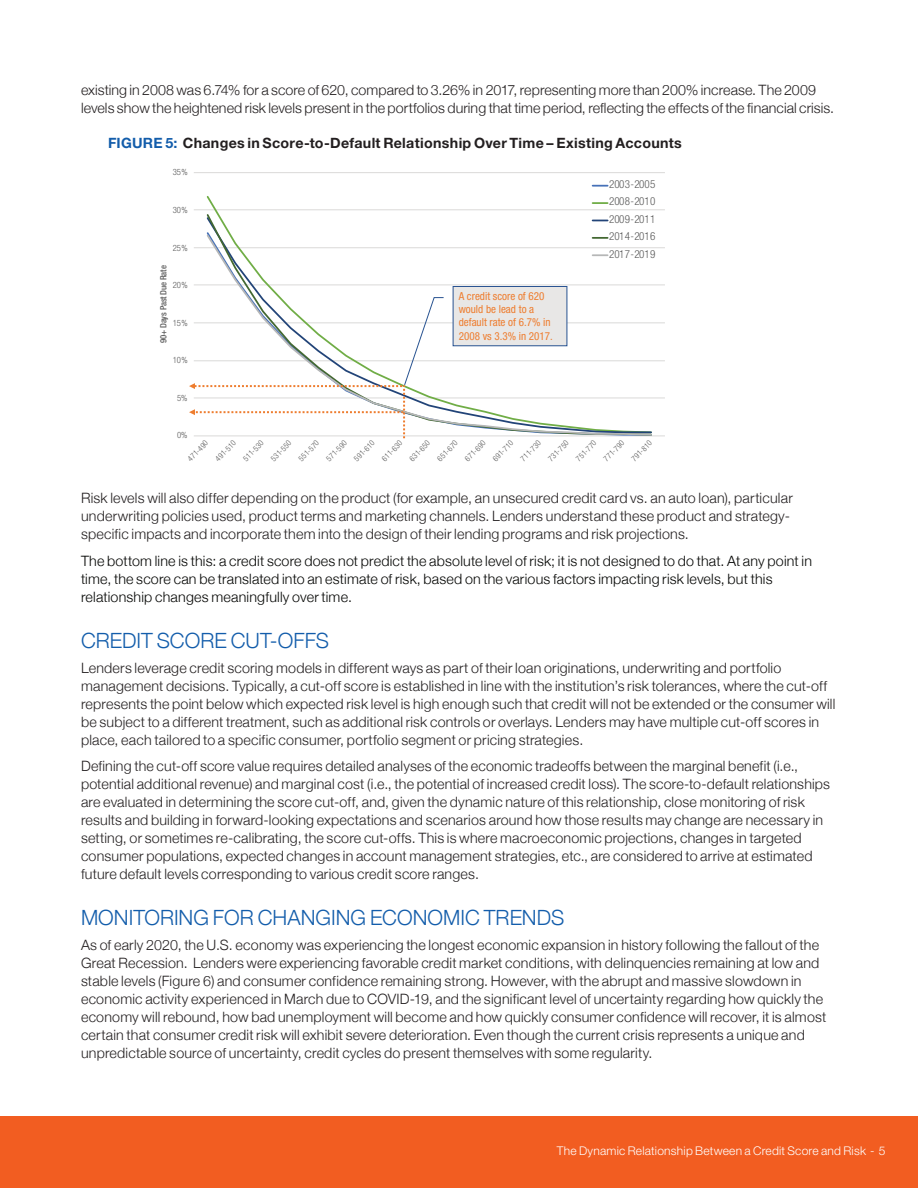
<style>
.page{position:relative;width:918px;height:1188px;background:#fff}
.page>*{position:absolute;margin:0;border:0;box-sizing:border-box;transform-origin:0 0}
.t1{font:300 21px "Helvetica Neue";color:#135dab}
.t2{font:300 14.25px/18px "Helvetica Neue";letter-spacing:.015em;color:#231f20}
.t3{font:300 14.25px/18px "Helvetica Neue";letter-spacing:.015em;color:#040503}
.t4{font:700 14.25px "Helvetica Neue LT Std";letter-spacing:.02em;color:#231f20}
.t5{font:300 12px "Helvetica Neue LT Std";letter-spacing:.02em;color:#fff}
.t6{font:condensed 11.1px/13.5px "Helvetica Neue";color:#ee7d2f}
.t7{font:300 condensed 11.1px/17.5px "Helvetica Neue";letter-spacing:.02em;color:#595959;text-align:justify}
.t8{font:300 condensed 8.7px "Helvetica Neue";letter-spacing:-.025em;color:#595959}
.t9{font:500 condensed 8.7px "Helvetica Neue";letter-spacing:-.02em;color:#595959}
.t10{font:300 condensed 7.95px "Helvetica Neue";color:#595959}
.s1{color:#135dab}
</style>
<div class="page">
<div style="left:0;top:1116px;width:918px;height:72px;background:#f25d21"></div>
<hr style="left:194px;top:398px;width:471px;height:1px;background:#dad9d8">
<hr style="left:194px;top:361px;width:471px;height:1px;background:#dad9d8">
<hr style="left:194px;top:323px;width:471px;height:1px;background:#dad9d8">
<hr style="left:194px;top:285px;width:471px;height:1px;background:#dad9d8">
<hr style="left:194px;top:247px;width:471px;height:1px;background:#dad9d8">
<hr style="left:194px;top:210px;width:471px;height:1px;background:#dad9d8">
<hr style="left:194px;top:172px;width:471px;height:1px;background:#dad9d8">
<hr style="left:194px;top:436px;width:471px;height:1px;background:#dad9d8">
<svg style="left:205px;top:196px;width:448px;height:17px"></svg>
<svg style="left:205px;top:233px;width:448px;height:203px"></svg>
<svg style="left:593px;top:185px;width:15px;height:2px"></svg>
<svg style="left:593px;top:202px;width:15px;height:2px"></svg>
<svg style="left:593px;top:220px;width:15px;height:1px"></svg>
<svg style="left:593px;top:237px;width:15px;height:2px"></svg>
<svg style="left:593px;top:254px;width:15px;height:2px"></svg>
<svg style="left:189px;top:286px;width:379px;height:152px"></svg>
<p class="t2" style="left:81px;top:80px;width:755px">existing in 2008 was 6.74% for a score of 620, compared to 3.26% in 2017, representing more than 200% increase. The 2009 levels show the heightened risk levels present in the portfolios during that time period, reflecting the effects of the financial crisis.</p>
<p class="t4" style="left:108px;top:134px;width:575px"><span class="s1">FIGURE 5:</span> Changes in Score-to-Default Relationship Over Time – Existing Accounts</p>
<p class="t8" style="left:173px;top:167px;width:16px">35%</p>
<p class="t8" style="left:173px;top:204px;width:16px">30%</p>
<p class="t8" style="left:173px;top:242px;width:16px">25%</p>
<p class="t9" style="left:158px;top:343px;width:79px;rotate:-90deg">90+ Days Past Due Rate</p>
<p class="t8" style="left:173px;top:280px;width:16px">20%</p>
<p class="t8" style="left:173px;top:318px;width:16px">15%</p>
<p class="t8" style="left:173px;top:355px;width:16px">10%</p>
<p class="t8" style="left:177px;top:393px;width:12px">5%</p>
<p class="t8" style="left:177px;top:430px;width:12px">0%</p>
<p class="t6" style="left:459px;top:289px;width:96px">A credit score of 620 would be lead to a default rate of 6.7% in<br>2008 vs 3.3% in 2017.</p>
<p class="t7" style="left:609px;top:175px;width:48px">2003-2005<br>2008-2010<br>2009-2011<br>2014-2016<br>2017-2019</p>
<p class="t10" style="left:186px;top:456px;width:27px;rotate:-45deg">471-490</p>
<p class="t10" style="left:213px;top:456px;width:27px;rotate:-45deg">491-510</p>
<p class="t10" style="left:241px;top:456px;width:27px;rotate:-45deg">511-530</p>
<p class="t10" style="left:269px;top:456px;width:27px;rotate:-45deg">531-550</p>
<p class="t10" style="left:297px;top:456px;width:27px;rotate:-45deg">551-570</p>
<p class="t10" style="left:324px;top:456px;width:27px;rotate:-45deg">571-590</p>
<p class="t10" style="left:352px;top:456px;width:27px;rotate:-45deg">591-610</p>
<p class="t10" style="left:380px;top:456px;width:27px;rotate:-45deg">611-630</p>
<p class="t10" style="left:408px;top:456px;width:27px;rotate:-45deg">631-650</p>
<p class="t10" style="left:435px;top:456px;width:27px;rotate:-45deg">651-670</p>
<p class="t10" style="left:463px;top:456px;width:27px;rotate:-45deg">671-690</p>
<p class="t10" style="left:491px;top:456px;width:27px;rotate:-45deg">691-710</p>
<p class="t10" style="left:519px;top:456px;width:27px;rotate:-45deg">711-730</p>
<p class="t10" style="left:546px;top:456px;width:27px;rotate:-45deg">731-750</p>
<p class="t10" style="left:574px;top:456px;width:27px;rotate:-45deg">751-770</p>
<p class="t10" style="left:602px;top:456px;width:27px;rotate:-45deg">771-790</p>
<p class="t10" style="left:629px;top:456px;width:27px;rotate:-45deg">791-810</p>
<p class="t2" style="left:81px;top:488px;width:713px">Risk levels will also differ depending on the product (for example, an unsecured credit card vs. an auto loan), particular underwriting policies used, product terms and marketing channels. Lenders understand these product and strategy&shy;specific impacts and incorporate them into the design of their lending programs and risk projections.</p>
<p class="t3" style="left:81px;top:551px;width:732px">The bottom line is this: a credit score does not predict the absolute level of risk; it is not designed to do that. At any point in time, the score can be translated into an estimate of risk, based on the various factors impacting risk levels, but this relationship changes meaningfully over time.</p>
<h1 class="t1" style="left:81px;top:623px;width:249px">CREDIT SCORE CUT-OFFS</h1>
<p class="t2" style="left:81px;top:657px;width:756px">Lenders leverage credit scoring models in different ways as part of their loan originations, underwriting and portfolio management decisions. Typically, a cut-off score is established in line with the institution’s risk tolerances, where the cut-off represents the point below which expected risk level is high enough such that credit will not be extended or the consumer will be subject to a different treatment, such as additional risk controls or overlays. Lenders may have multiple cut-off scores in place, each tailored to a specific consumer, portfolio segment or pricing strategies.</p>
<p class="t2" style="left:81px;top:756px;width:751px">Defining the cut-off score value requires detailed analyses of the economic tradeoffs between the marginal benefit (i.e., potential additional revenue) and marginal cost (i.e., the potential of increased credit loss). The score-to-default relationships are evaluated in determining the score cut-off, and, given the dynamic nature of this relationship, close monitoring of risk results and building in forward-looking expectations and scenarios around how those results may change are necessary in setting, or sometimes re-calibrating, the score cut-offs. This is where macroeconomic projections, changes in targeted consumer populations, expected changes in account management strategies, etc., are considered to arrive at estimated future default levels corresponding to various credit score ranges.</p>
<h1 class="t1" style="left:81px;top:901px;width:485px">MONITORING FOR CHANGING ECONOMIC TRENDS</h1>
<p class="t2" style="left:81px;top:935px;width:747px">As of early 2020, the U.S. economy was experiencing the longest economic expansion in history following the fallout of the Great Recession. Lenders were experiencing favorable credit market conditions, with delinquencies remaining at low and stable levels (Figure 6) and consumer confidence remaining strong. However, with the abrupt and massive slowdown in economic activity experienced in March due to COVID-19, and the significant level of uncertainty regarding how quickly the economy will rebound, how bad unemployment will become and how quickly consumer confidence will recover, it is almost certain that consumer credit risk will exhibit severe deterioration. Even though the current crisis represents a unique and unpredictable source of uncertainty, credit cycles do present themselves with some regularity.</p>
<p class="t5" style="left:557px;top:1143px;width:330px">The Dynamic Relationship Between a Credit Score and Risk - 5</p>
</div>
